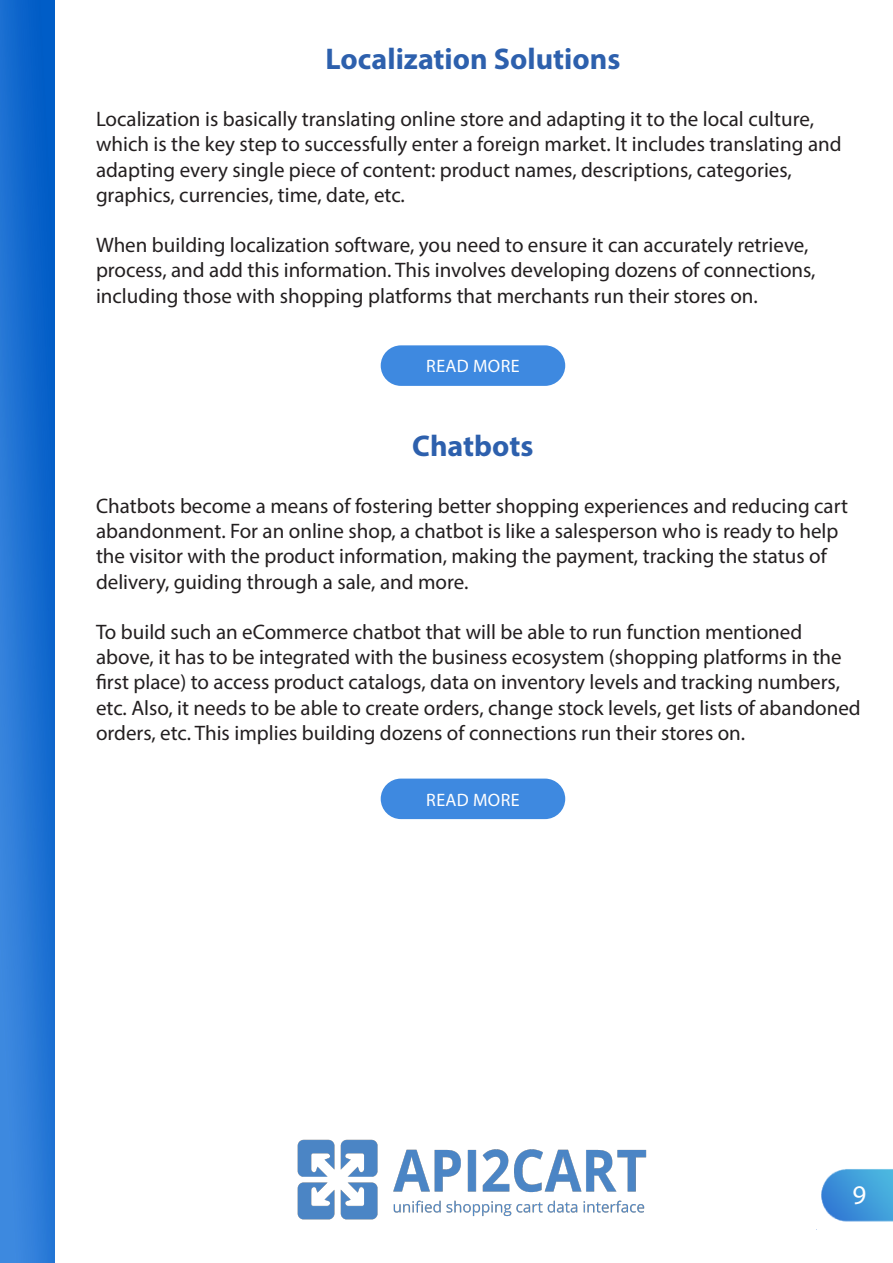
<style>
.page{position:relative;width:893px;height:1263px;background:#fff}
.page>*{position:absolute;margin:0;border:0;box-sizing:border-box;transform-origin:0 0}
.t1{font:700 30px "Myriad Pro";color:#2d60ad}
.t2{font:27px "Myriad Pro";color:#fff}
.t3{font:21px/25.2px "Myriad Pro";color:#231f20}
.t4{font:18px "Myriad Pro";letter-spacing:.02em;color:#fff}
</style>
<div class="page">
<img style="left:0;top:0;width:54px;height:1263px">
<img style="left:297px;top:1139px;width:350px;height:81px">
<img style="left:821px;top:1169px;width:72px;height:53px">
<div style="left:381px;top:345px;width:184px;height:41px;background:#3e89e0;border-radius:20px"></div>
<div style="left:381px;top:778px;width:184px;height:41px;background:#3e89e0;border-radius:20px"></div>
<p class="t1" style="left:326px;top:40px;width:296px">Localization Solutions</p>
<p class="t3" style="left:96px;top:106px;width:747px">Localization is basically translating online store and adapting it to the local culture, which is the key step to successfully enter a foreign market. It includes translating and adapting every single piece of content: product names, descriptions, categories,</p>
<p class="t3" style="left:96px;top:182px;width:310px">graphics, currencies, time, date, etc.</p>
<p class="t3" style="left:96px;top:232px;width:714px">When building localization software, you need to ensure it can accurately retrieve,</p>
<p class="t3" style="left:96px;top:257px;width:721px">process, and add this information. This involves developing dozens of connections,</p>
<p class="t3" style="left:96px;top:283px;width:663px">including those with shopping platforms that merchants run their stores on.</p>
<p class="t4" style="left:426px;top:355px;width:95px">READ MORE</p>
<p class="t1" style="left:412px;top:426px;width:123px">Chatbots</p>
<p class="t3" style="left:96px;top:493px;width:753px">Chatbots become a means of fostering better shopping experiences and reducing cart abandonment. For an online shop, a chatbot is like a salesperson who is ready to help the visitor with the product information, making the payment, tracking the status of delivery, guiding through a sale, and more.</p>
<p class="t3" style="left:96px;top:619px;width:766px">To build such an eCommerce chatbot that will be able to run function mentioned above, it has to be integrated with the business ecosystem (shopping platforms in the first place) to access product catalogs, data on inventory levels and tracking numbers, etc. Also, it needs to be able to create orders, change stock levels, get lists of abandoned orders, etc. This implies building dozens of connections run their stores on.</p>
<p class="t4" style="left:426px;top:788px;width:95px">READ MORE</p>
<p class="t2" style="left:853px;top:1178px;width:15px">9</p>
</div>
